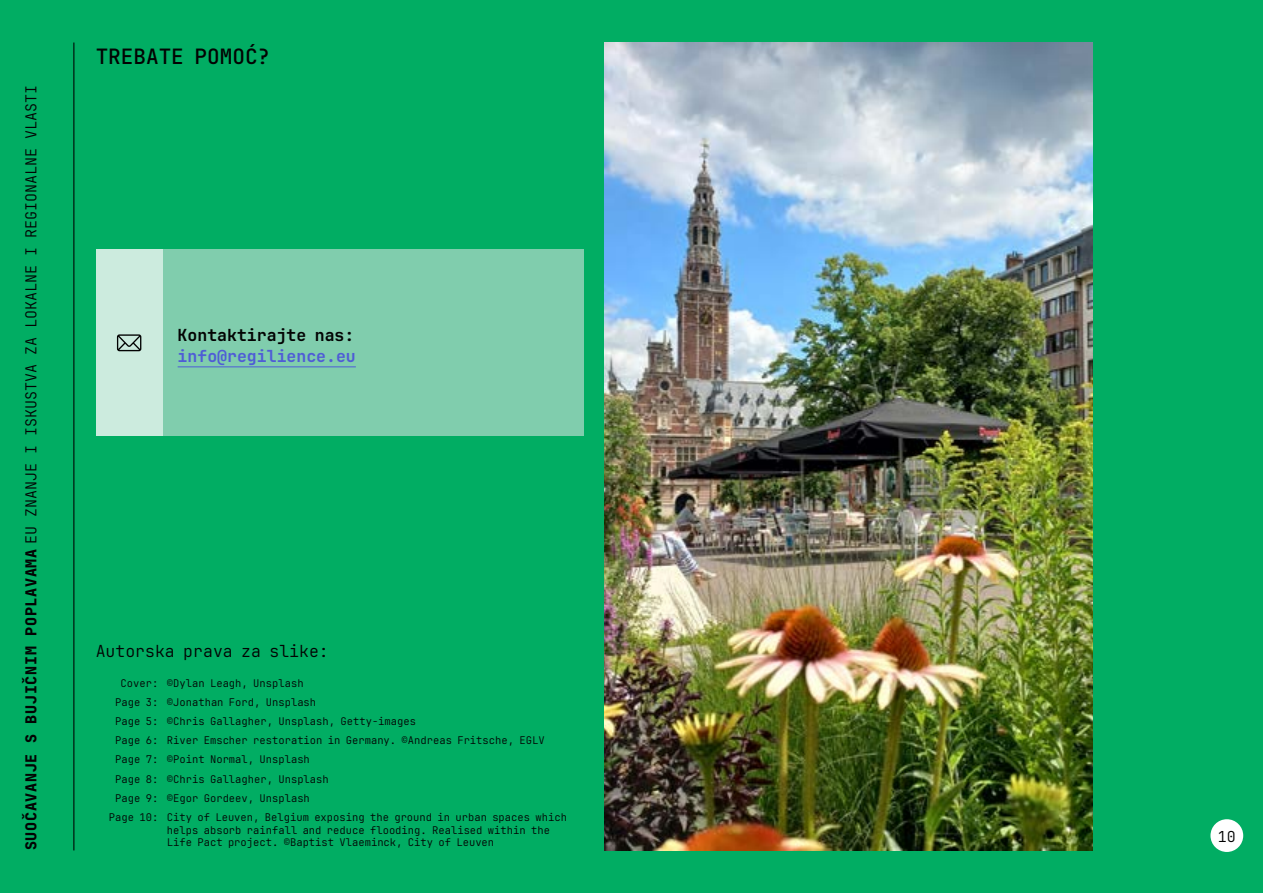
<style>
.page{position:relative;width:1263px;height:893px;background:#01ad63}
.page>*{position:absolute;margin:0;border:0;box-sizing:border-box;transform-origin:0 0}
.t1{font:600 21px "Jet Brains Mono";color:#030303}
.t2{font:300 16.5px "Jet Brains Mono";color:#030303}
.t3{font:700 16.5px "Jet Brains Mono";color:#4f5cd6}
.t4{font:700 16.5px "Jet Brains Mono";color:#030303}
.t5{font:300 15px "Jet Brains Mono";color:#030303}
.t6{font:300 15px "Jet Brains Mono";color:#000}
.t7{font:300 10.5px/12.6px "Jet Brains Mono";color:#030303}
.s1{font-weight:800}
</style>
<div class="page">
<img style="left:605px;top:43px;width:488px;height:807px">
<div style="left:163px;top:250px;width:421px;height:186px;background:#80cdad"></div>
<div style="left:96px;top:250px;width:67px;height:186px;background:#ccebde"></div>
<div style="left:1210px;top:819px;width:33px;height:33px;background:#fff;border-radius:50%"></div>
<hr style="left:178px;top:366px;width:178px;height:1px;background:#4f5cd6">
<svg style="left:117px;top:334px;width:24px;height:17px"></svg>
<hr style="left:73px;top:43px;width:1px;height:807px;background:#000">
<h3 class="t5" style="left:20px;top:850px;width:767px;rotate:-90deg"><span class="s1">SUOČAVANJE S BUJIČNIM POPLAVAMA</span> EU ZNANJE I ISKUSTVA ZA LOKALNE I REGIONALNE VLASTI</h3>
<h1 class="t1" style="left:96px;top:40px;width:176px">TREBATE POMOĆ?</h1>
<h2 class="t4" style="left:178px;top:322px;width:178px">Kontaktirajte nas:</h2>
<h2 class="t3" style="left:178px;top:343px;width:180px">info@regilience.eu</h2>
<h2 class="t2" style="left:96px;top:638px;width:235px">Autorska prava za slike:</h2>
<p class="t7" style="left:121px;top:676px;width:185px">Cover: ©Dylan Leagh, Unsplash</p>
<p class="t7" style="left:115px;top:696px;width:202px">Page 3: ©Jonathan Ford, Unsplash</p>
<p class="t7" style="left:115px;top:715px;width:302px">Page 5: ©Chris Gallagher, Unsplash, Getty-images</p>
<p class="t7" style="left:115px;top:734px;width:431px">Page 6: River Emscher restoration in Germany. ©Andreas Fritsche, EGLV</p>
<p class="t7" style="left:115px;top:753px;width:196px">Page 7: ©Point Normal, Unsplash</p>
<p class="t7" style="left:115px;top:772px;width:215px">Page 8: ©Chris Gallagher, Unsplash</p>
<p class="t7" style="left:115px;top:792px;width:196px">Page 9: ©Egor Gordeev, Unsplash</p>
<p class="t7" style="left:109px;top:811px;width:460px">Page 10: City of Leuven, Belgium exposing the ground in urban spaces which</p>
<p class="t7" style="left:167px;top:823px;width:385px">helps absorb rainfall and reduce flooding. Realised within the<br>Life Pact project. ©Baptist Vlaeminck, City of Leuven</p>
<h3 class="t6" style="left:1218px;top:825px;width:19px">10</h3>
</div>
